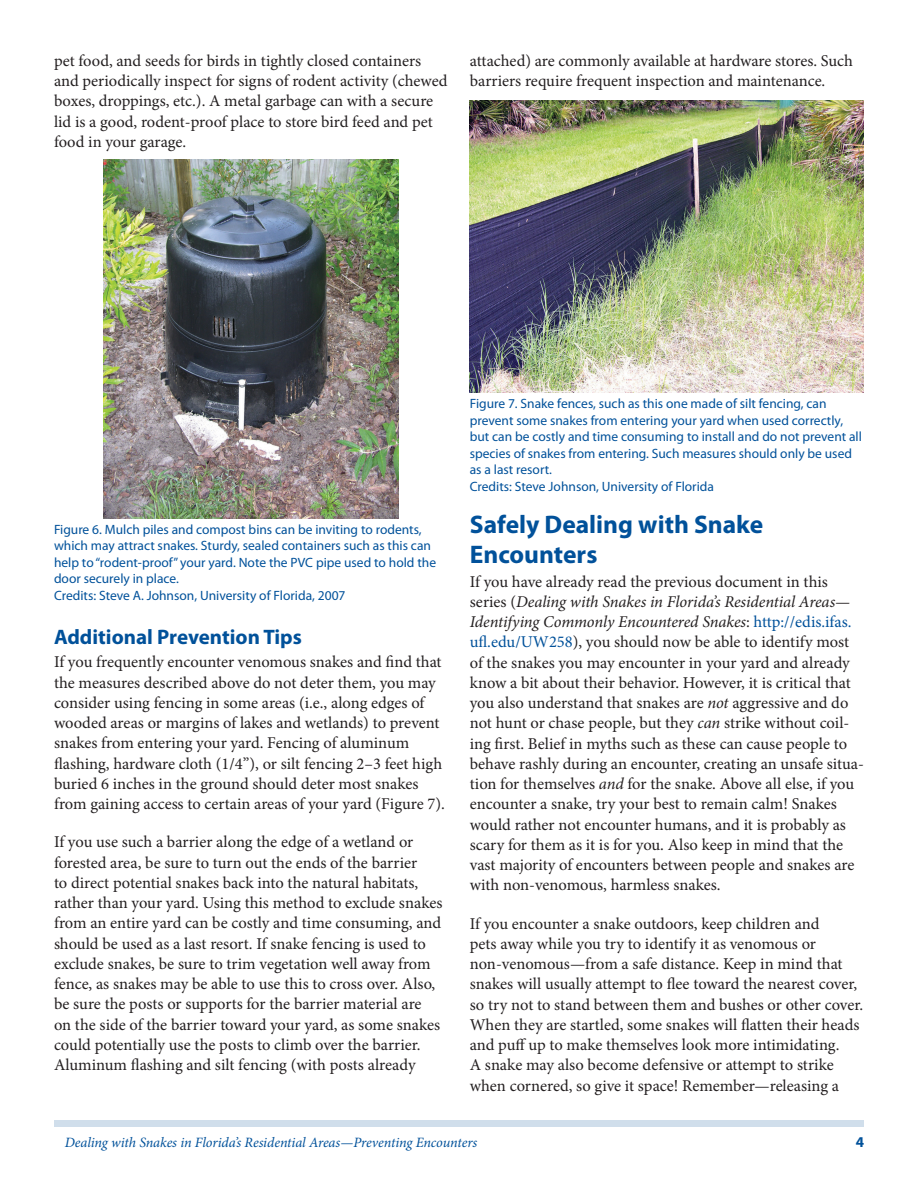
<style>
.page{position:relative;width:918px;height:1188px;background:#fff}
.page>*{position:absolute;margin:0;border:0;box-sizing:border-box;transform-origin:0 0}
.SectionHeading0{font:700 25.5px/30.6px "Myriad Pro";color:#01519a}
.SectionHeading1{font:700 21px "Myriad Pro";color:#01519a}
.Paragraph{font:16.5px/20.2px "Minion Pro";letter-spacing:-.005em;color:#231f20}
.t1{font:700 15px "Myriad Pro";color:#01519a}
.RunningTitleItalics{font:italic 14.25px "Minion Pro";letter-spacing:-.01em;color:#01519a}
.FigureCaption{font:13.5px/16.5px "Myriad Pro";color:#01519a}
.s1{font-style:italic}
.s2{color:#01519a}
</style>
<div class="page">
<div style="left:54px;top:1120px;width:810px;height:7px;background:#d0deeb"></div>
<img style="left:103px;top:160px;width:296px;height:358px">
<img style="left:470px;top:100px;width:394px;height:292px">
<p class="Paragraph" style="left:54px;top:51px;width:395px">pet food, and seeds for birds in tightly closed containers and periodically inspect for signs of rodent activity (chewed boxes, droppings, etc.). A metal garbage can with a secure lid is a good, rodent-proof place to store bird feed and pet food in your garage.</p>
<p class="Paragraph" style="left:470px;top:51px;width:385px">attached) are commonly available at hardware stores. Such barriers require frequent inspection and maintenance.</p>
<p class="FigureCaption" style="left:54px;top:521px;width:384px">Figure 6. Mulch piles and compost bins can be inviting to rodents, which may attract snakes. Sturdy, sealed containers such as this can help to “rodent-proof” your yard. Note the PVC pipe used to hold the door securely in place.</p>
<p class="FigureCaption" style="left:54px;top:587px;width:293px">Credits: Steve A. Johnson, University of Florida, 2007</p>
<p class="SectionHeading1" style="left:54px;top:623px;width:249px">Additional Prevention Tips</p>
<p class="Paragraph" style="left:54px;top:652px;width:392px">If you frequently encounter venomous snakes and find that the measures described above do not deter them, you may consider using fencing in some areas (i.e., along edges of wooded areas or margins of lakes and wetlands) to prevent snakes from entering your yard. Fencing of aluminum flashing, hardware cloth (1/4”), or silt fencing 2–3 feet high buried 6 inches in the ground should deter most snakes from gaining access to certain areas of your yard (Figure 7).</p>
<p class="Paragraph" style="left:54px;top:832px;width:390px">If you use such a barrier along the edge of a wetland or forested area, be sure to turn out the ends of the barrier<br>to direct potential snakes back into the natural habitats, rather than your yard. Using this method to exclude snakes from an entire yard can be costly and time consuming, and should be used as a last resort. If snake fencing is used to exclude snakes, be sure to trim vegetation well away from fence, as snakes may be able to use this to cross over. Also, be sure the posts or supports for the barrier material are on the side of the barrier toward your yard, as some snakes could potentially use the posts to climb over the barrier.<br>Aluminum flashing and silt fencing (with posts already</p>
<p class="FigureCaption" style="left:470px;top:395px;width:394px">Figure 7. Snake fences, such as this one made of silt fencing, can prevent some snakes from entering your yard when used correctly, but can be costly and time consuming to install and do not prevent all species of snakes from entering. Such measures should only be used as a last resort.</p>
<p class="FigureCaption" style="left:470px;top:478px;width:246px">Credits: Steve Johnson, University of Florida</p>
<p class="SectionHeading0" style="left:470px;top:508px;width:295px">Safely Dealing with Snake<br>Encounters</p>
<p class="Paragraph" style="left:470px;top:571px;width:396px">If you have already read the previous document in this series (<span class="s1">Dealing with Snakes in Florida’s Residential Areas— Identifying Commonly Encountered Snakes</span>: <span class="s2">http://edis.ifas. ufl.edu/UW258</span>), you should now be able to identify most of the snakes you may encounter in your yard and already know a bit about their behavior. However, it is critical that you also understand that snakes are <span class="s1">not</span> aggressive and do not hunt or chase people, but they <span class="s1">can</span> strike without coil&shy;ing first. Belief in myths such as these can cause people to behave rashly during an encounter, creating an unsafe situa&shy;tion for themselves <span class="s1">and</span> for the snake. Above all else, if you encounter a snake, try your best to remain calm! Snakes would rather not encounter humans, and it is probably as scary for them as it is for you. Also keep in mind that the vast majority of encounters between people and snakes are with non-venomous, harmless snakes.</p>
<p class="Paragraph" style="left:470px;top:913px;width:395px">If you encounter a snake outdoors, keep children and<br>pets away while you try to identify it as venomous or non-venomous—from a safe distance. Keep in mind that snakes will usually attempt to flee toward the nearest cover, so try not to stand between them and bushes or other cover.<br>When they are startled, some snakes will flatten their heads and puff up to make themselves look more intimidating.<br>A snake may also become defensive or attempt to strike when cornered, so give it space! Remember—releasing a</p>
<p class="RunningTitleItalics" style="left:65px;top:1133px;width:414px">Dealing with Snakes in Florida’s Residential Areas—Preventing Encounters</p>
<p class="t1" style="left:856px;top:1133px;width:10px">4</p>
</div>
